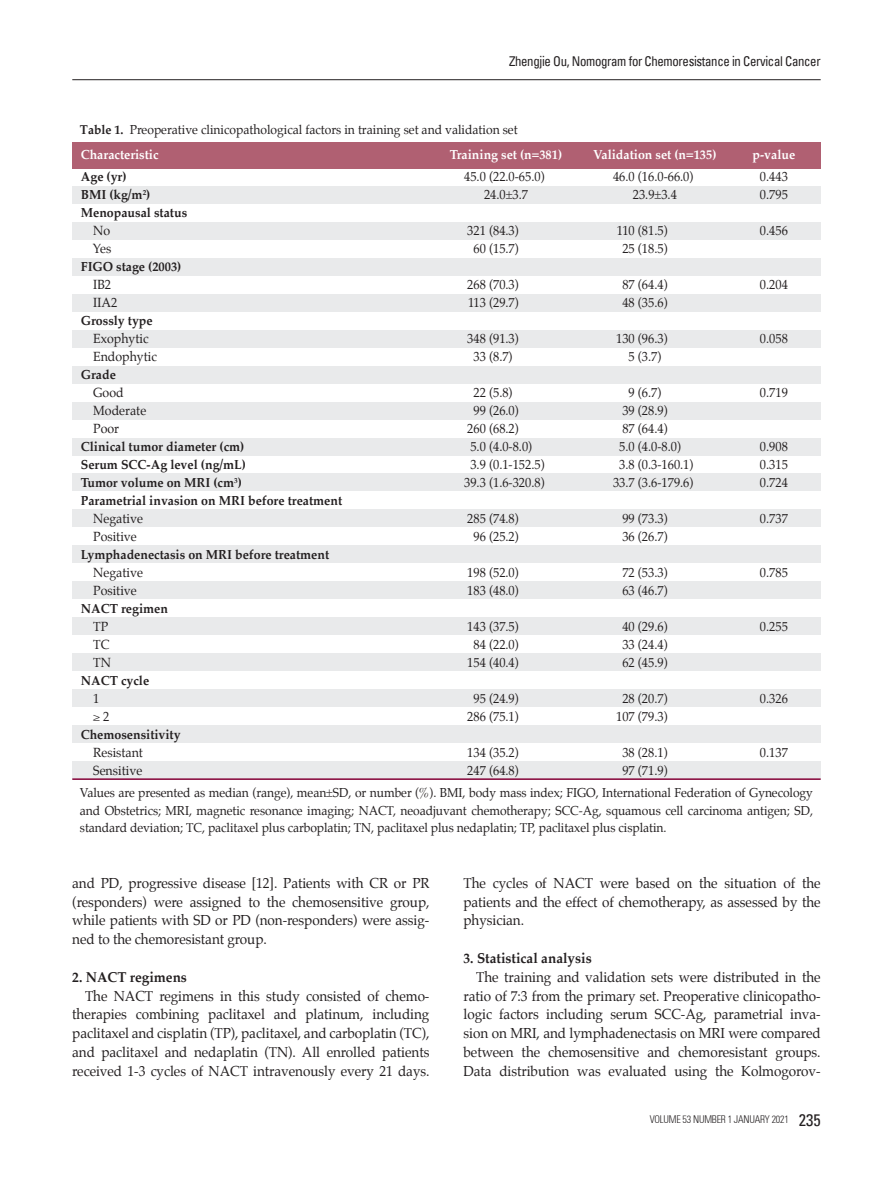
<style>
.page{position:relative;width:893px;height:1191px;background:#fff}
.page>*{position:absolute;margin:0;border:0;box-sizing:border-box;transform-origin:0 0}
.t1{font:14.25px/18.8px "Palatino";letter-spacing:-.005em;color:#231f20;text-align:justify;scale:.95 1}
.t2{font:700 14.25px "Palatino";color:#231f20;scale:.95 1}
.t3{font:condensed 13.5px "Univers";letter-spacing:-.025em;color:#231f20;scale:.95 1}
.t4{font:13.05px "Palatino";color:#231f20;scale:.95 1}
.t5{font:700 13.05px "Palatino";color:#231f20;scale:.95 1}
.t6{font:700 13.05px "Palatino";color:#fff;scale:.95 1}
.t7{font:12.75px/17.2px "Palatino";color:#231f20;text-align:justify;scale:.95 1}
.t8{font:300 condensed 10.5px "Univers";letter-spacing:-.02em;color:#231f20;scale:.95 1}
.s1{font-weight:700}
.s2{font-weight:400;font-size:16.5px}
</style>
<div class="page">
<hr style="left:72px;top:79px;width:749px;height:1px;background:#231f20">
<div style="left:72px;top:142px;width:749px;height:26px;background:#b06072"></div>
<div style="left:72px;top:186px;width:749px;height:17px;background:#e9eaeb"></div>
<div style="left:72px;top:294px;width:749px;height:17px;background:#e9eaeb"></div>
<div style="left:72px;top:402px;width:749px;height:17px;background:#e9eaeb"></div>
<div style="left:72px;top:510px;width:749px;height:17px;background:#e9eaeb"></div>
<div style="left:72px;top:617px;width:749px;height:17px;background:#e9eaeb"></div>
<div style="left:72px;top:222px;width:749px;height:17px;background:#e9eaeb"></div>
<div style="left:72px;top:330px;width:749px;height:17px;background:#e9eaeb"></div>
<div style="left:72px;top:438px;width:749px;height:17px;background:#e9eaeb"></div>
<div style="left:72px;top:546px;width:749px;height:17px;background:#e9eaeb"></div>
<div style="left:72px;top:653px;width:749px;height:17px;background:#e9eaeb"></div>
<div style="left:72px;top:258px;width:749px;height:17px;background:#e9eaeb"></div>
<div style="left:72px;top:366px;width:749px;height:17px;background:#e9eaeb"></div>
<div style="left:72px;top:474px;width:749px;height:17px;background:#e9eaeb"></div>
<div style="left:72px;top:582px;width:749px;height:17px;background:#e9eaeb"></div>
<div style="left:72px;top:689px;width:749px;height:17px;background:#e9eaeb"></div>
<div style="left:72px;top:725px;width:749px;height:17px;background:#e9eaeb"></div>
<div style="left:72px;top:761px;width:749px;height:17px;background:#e9eaeb"></div>
<hr style="left:72px;top:778px;width:749px;height:2px;background:#840037">
<p class="t3" style="left:509px;top:53px;width:330px">Zhengjie Ou, Nomogram for Chemoresistance in Cervical Cancer</p>
<p class="t7" style="left:80px;top:121px;width:462px"><span class="s1">Table 1.</span> Preoperative clinicopathological factors in training set and validation set</p>
<p class="t6" style="left:81px;top:143px;width:83px">Characteristic</p>
<p class="t6" style="left:450px;top:143px;width:120px">Training set (n=381)</p>
<p class="t6" style="left:593px;top:143px;width:131px">Validation set (n=135)</p>
<p class="t6" style="left:753px;top:143px;width:46px">p-value</p>
<p class="t5" style="left:81px;top:166px;width:50px">Age (yr)</p>
<p class="t4" style="left:464px;top:166px;width:86px">45.0 (22.0-65.0)</p>
<p class="t4" style="left:613px;top:166px;width:86px">46.0 (16.0-66.0)</p>
<p class="t4" style="left:760px;top:166px;width:31px">0.443</p>
<p class="t5" style="left:81px;top:184px;width:75px">BMI (kg/m<sup>2</sup>)</p>
<p class="t4" style="left:484px;top:184px;width:48px">24.0±3.7</p>
<p class="t4" style="left:633px;top:184px;width:48px">23.9±3.4</p>
<p class="t4" style="left:760px;top:184px;width:31px">0.795</p>
<p class="t5" style="left:81px;top:202px;width:113px">Menopausal status</p>
<p class="t4" style="left:93px;top:220px;width:19px">No</p>
<p class="t4" style="left:467px;top:220px;width:56px">321 (84.3)</p>
<p class="t4" style="left:617px;top:220px;width:55px">110 (81.5)</p>
<p class="t4" style="left:760px;top:220px;width:31px">0.456</p>
<p class="t4" style="left:93px;top:238px;width:21px">Yes</p>
<p class="t4" style="left:473px;top:238px;width:49px">60 (15.7)</p>
<p class="t4" style="left:622px;top:238px;width:49px">25 (18.5)</p>
<p class="t5" style="left:81px;top:256px;width:107px">FIGO stage (2003)</p>
<p class="t4" style="left:93px;top:274px;width:20px">ⅠB2</p>
<p class="t4" style="left:467px;top:274px;width:56px">268 (70.3)</p>
<p class="t4" style="left:622px;top:274px;width:49px">87 (64.4)</p>
<p class="t4" style="left:760px;top:274px;width:31px">0.204</p>
<p class="t4" style="left:93px;top:292px;width:27px">ⅡA2</p>
<p class="t4" style="left:468px;top:292px;width:55px">113 (29.7)</p>
<p class="t4" style="left:622px;top:292px;width:49px">48 (35.6)</p>
<p class="t5" style="left:81px;top:310px;width:77px">Grossly type</p>
<p class="t4" style="left:93px;top:328px;width:60px">Exophytic</p>
<p class="t4" style="left:467px;top:328px;width:56px">348 (91.3)</p>
<p class="t4" style="left:616px;top:328px;width:56px">130 (96.3)</p>
<p class="t4" style="left:760px;top:328px;width:31px">0.058</p>
<p class="t4" style="left:93px;top:346px;width:69px">Endophytic</p>
<p class="t4" style="left:473px;top:346px;width:43px">33 (8.7)</p>
<p class="t4" style="left:628px;top:346px;width:36px">5 (3.7)</p>
<p class="t5" style="left:81px;top:364px;width:38px">Grade</p>
<p class="t4" style="left:93px;top:382px;width:34px">Good</p>
<p class="t4" style="left:473px;top:382px;width:43px">22 (5.8)</p>
<p class="t4" style="left:628px;top:382px;width:36px">9 (6.7)</p>
<p class="t4" style="left:760px;top:382px;width:31px">0.719</p>
<p class="t4" style="left:93px;top:400px;width:57px">Moderate</p>
<p class="t4" style="left:473px;top:400px;width:49px">99 (26.0)</p>
<p class="t4" style="left:622px;top:400px;width:49px">39 (28.9)</p>
<p class="t4" style="left:93px;top:418px;width:29px">Poor</p>
<p class="t4" style="left:467px;top:418px;width:56px">260 (68.2)</p>
<p class="t4" style="left:622px;top:418px;width:49px">87 (64.4)</p>
<p class="t5" style="left:81px;top:436px;width:174px">Clinical tumor diameter (cm)</p>
<p class="t4" style="left:470px;top:436px;width:67px">5.0 (4.0-8.0)</p>
<p class="t4" style="left:619px;top:436px;width:67px">5.0 (4.0-8.0)</p>
<p class="t4" style="left:760px;top:436px;width:31px">0.908</p>
<p class="t5" style="left:81px;top:454px;width:175px">Serum SCC-Ag level (ng/mL)</p>
<p class="t4" style="left:470px;top:454px;width:80px">3.9 (0.1-152.5)</p>
<p class="t4" style="left:619px;top:454px;width:80px">3.8 (0.3-160.1)</p>
<p class="t4" style="left:760px;top:454px;width:31px">0.315</p>
<p class="t5" style="left:81px;top:472px;width:171px">Tumor volume on MRI (cm<sup>3</sup>)</p>
<p class="t4" style="left:464px;top:472px;width:86px">39.3 (1.6-320.8)</p>
<p class="t4" style="left:613px;top:472px;width:86px">33.7 (3.6-179.6)</p>
<p class="t4" style="left:760px;top:472px;width:31px">0.724</p>
<p class="t5" style="left:81px;top:490px;width:277px">Parametrial invasion on MRI before treatment</p>
<p class="t4" style="left:93px;top:508px;width:54px">Negative</p>
<p class="t4" style="left:467px;top:508px;width:56px">285 (74.8)</p>
<p class="t4" style="left:622px;top:508px;width:49px">99 (73.3)</p>
<p class="t4" style="left:760px;top:508px;width:31px">0.737</p>
<p class="t4" style="left:93px;top:526px;width:48px">Positive</p>
<p class="t4" style="left:473px;top:526px;width:49px">96 (25.2)</p>
<p class="t4" style="left:622px;top:526px;width:49px">36 (26.7)</p>
<p class="t5" style="left:81px;top:544px;width:263px">Lymphadenectasis on MRI before treatment</p>
<p class="t4" style="left:93px;top:562px;width:54px">Negative</p>
<p class="t4" style="left:467px;top:562px;width:56px">198 (52.0)</p>
<p class="t4" style="left:622px;top:562px;width:49px">72 (53.3)</p>
<p class="t4" style="left:760px;top:562px;width:31px">0.785</p>
<p class="t4" style="left:93px;top:580px;width:48px">Positive</p>
<p class="t4" style="left:467px;top:580px;width:56px">183 (48.0)</p>
<p class="t4" style="left:622px;top:580px;width:49px">63 (46.7)</p>
<p class="t5" style="left:81px;top:598px;width:93px">NACT regimen</p>
<p class="t4" style="left:93px;top:616px;width:17px">TP</p>
<p class="t4" style="left:467px;top:616px;width:56px">143 (37.5)</p>
<p class="t4" style="left:622px;top:616px;width:49px">40 (29.6)</p>
<p class="t4" style="left:760px;top:616px;width:31px">0.255</p>
<p class="t4" style="left:93px;top:634px;width:19px">TC</p>
<p class="t4" style="left:473px;top:634px;width:49px">84 (22.0)</p>
<p class="t4" style="left:622px;top:634px;width:49px">33 (24.4)</p>
<p class="t4" style="left:93px;top:652px;width:20px">TN</p>
<p class="t4" style="left:467px;top:652px;width:56px">154 (40.4)</p>
<p class="t4" style="left:622px;top:652px;width:49px">62 (45.9)</p>
<p class="t5" style="left:81px;top:670px;width:74px">NACT cycle</p>
<p class="t4" style="left:93px;top:688px;width:8px">1</p>
<p class="t4" style="left:473px;top:688px;width:49px">95 (24.9)</p>
<p class="t4" style="left:622px;top:688px;width:49px">28 (20.7)</p>
<p class="t4" style="left:760px;top:688px;width:31px">0.326</p>
<p class="t4" style="left:93px;top:706px;width:18px">≥ 2</p>
<p class="t4" style="left:467px;top:706px;width:56px">286 (75.1)</p>
<p class="t4" style="left:616px;top:706px;width:56px">107 (79.3)</p>
<p class="t5" style="left:81px;top:724px;width:107px">Chemosensitivity</p>
<p class="t4" style="left:93px;top:742px;width:54px">Resistant</p>
<p class="t4" style="left:467px;top:742px;width:56px">134 (35.2)</p>
<p class="t4" style="left:622px;top:742px;width:49px">38 (28.1)</p>
<p class="t4" style="left:760px;top:742px;width:31px">0.137</p>
<p class="t4" style="left:93px;top:760px;width:53px">Sensitive</p>
<p class="t4" style="left:467px;top:760px;width:56px">247 (64.8)</p>
<p class="t4" style="left:622px;top:760px;width:49px">97 (71.9)</p>
<p class="t7" style="left:80px;top:784px;width:773px">Values are presented as median (range), mean±SD, or number (%). BMI, body mass index; FIGO, International Federation of Gynecology and Obstetrics; MRI, magnetic resonance imaging; NACT, neoadjuvant chemotherapy; SCC-Ag, squamous cell carcinoma antigen; SD, standard deviation; TC, paclitaxel plus carboplatin; TN, paclitaxel plus nedaplatin; TP, paclitaxel plus cisplatin.</p>
<p class="t1" style="left:72px;top:873px;width:378px">and PD, progressive disease [12]. Patients with CR or PR (responders) were assigned to the chemosensitive group, while patients with SD or PD (non-responders) were assig&shy;ned to the chemoresistant group.</p>
<p class="t2" style="left:72px;top:964px;width:122px">2. NACT regimens</p>
<p class="t1" style="left:72px;top:986px;width:378px;text-indent:13px">The NACT regimens in this study consisted of chemo&shy;therapies combining paclitaxel and platinum, including paclitaxel and cisplatin (TP), paclitaxel, and carboplatin (TC), and paclitaxel and nedaplatin (TN). All enrolled patients received 1-3 cycles of NACT intravenously every 21 days.</p>
<p class="t1" style="left:463px;top:873px;width:377px">The cycles of NACT were based on the situation of the patients and the effect of chemotherapy, as assessed by the physician.</p>
<p class="t2" style="left:463px;top:946px;width:136px">3. Statistical analysis</p>
<p class="t1" style="left:463px;top:967px;width:377px;text-indent:13px">The training and validation sets were distributed in the ratio of 7:3 from the primary set. Preoperative clinicopatho&shy;logic factors including serum SCC-Ag, parametrial inva&shy;sion on MRI, and lymphadenectasis on MRI were compared between the chemosensitive and chemoresistant groups.<br>Data distribution was evaluated using the Kolmogorov-</p>
<p class="t8" style="left:650px;top:1113px;width:182px">VOLUME 53 NUMBER 1 JANUARY 2021 <span class="s2">235</span></p>
</div>
